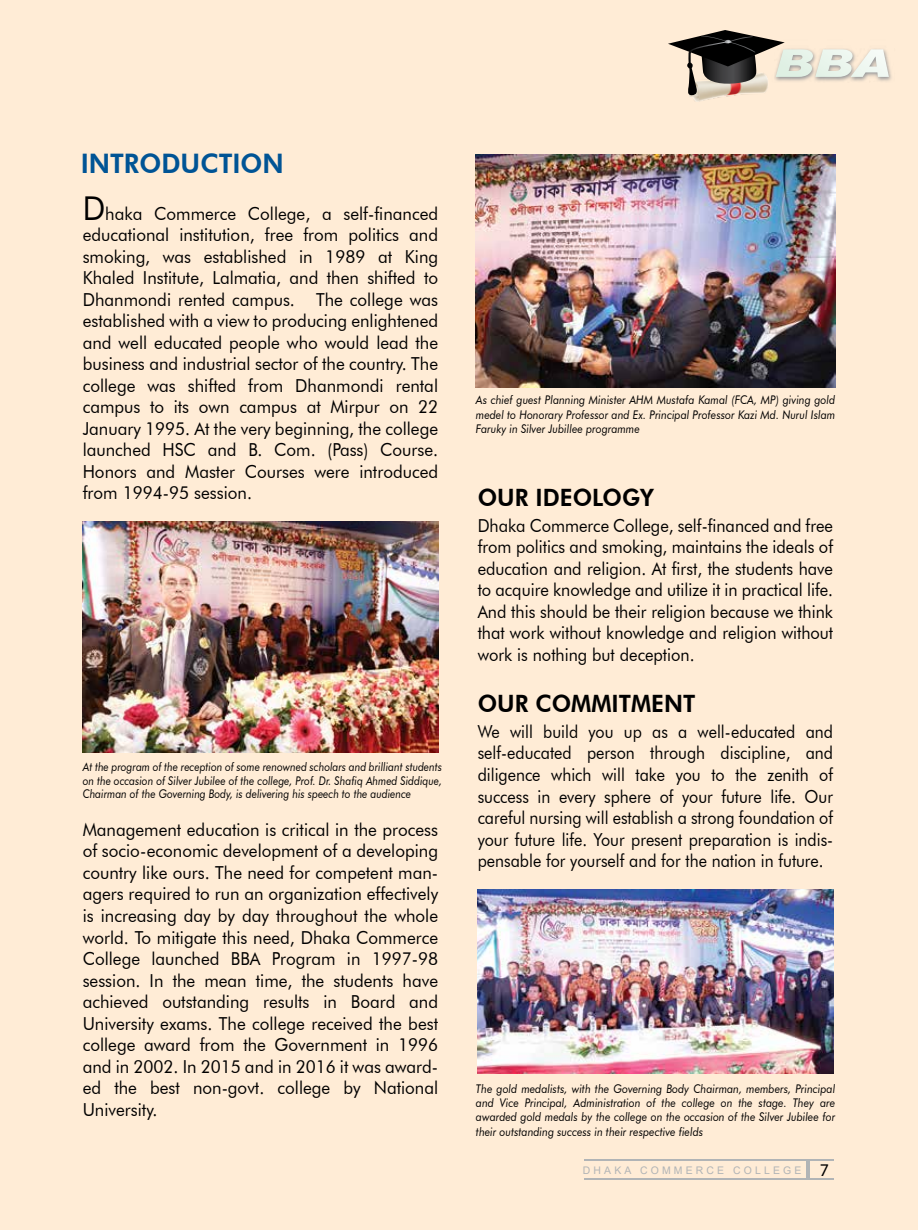
<style>
.page{position:relative;width:918px;height:1232px;background:#fff}
.page>*{position:absolute;margin:0;border:0;box-sizing:border-box;transform-origin:0 0}
.t1{font:800 26.85px "Futura BT";color:#005495;scale:.95 1}
.t2{font:800 23.85px "Futura BT";color:#000;scale:.95 1}
.t3{font:17.85px/21.5px "Futura BT";color:#000;text-align:justify;scale:.95 1}
.t4{font:17.85px/21.5px "Futura BT";color:#000;text-align:justify;scale:.9 1}
.t5{font:17.85px/21.5px "Futura BT";color:#000;text-align:justify;scale:.92 1}
.t6{font:italic 12px/14.4px "Futura BT";color:#000;text-align:justify;scale:.9 1}
.t7{font:italic 12px/13.5px "Futura BT";color:#000;text-align:justify;scale:.87 1}
.t8{font:10.5px "Arial";letter-spacing:.3em;color:#b1b4b6}
.s1{font-size:32.85px}
.s2{font-family:"Myriad Pro";font-size:17.85px;color:#000}
</style>
<div class="page">
<div style="left:1px;top:0;width:917px;height:1229px;background:#ffecd6"></div>
<hr style="left:584px;top:1178px;width:250px;height:1px;background:#b1b4b6">
<hr style="left:584px;top:1159px;width:250px;height:1px;background:#b1b4b6">
<hr style="left:807px;top:1160px;width:3px;height:18px;background:#b1b4b6">
<img style="left:689px;top:95px;width:47px;height:7px">
<svg style="left:668px;top:30px;width:221px;height:65px"></svg>
<img style="left:476px;top:154px;width:360px;height:233px">
<img style="left:477px;top:889px;width:356px;height:184px">
<img style="left:83px;top:522px;width:356px;height:230px">
<h1 class="t1" style="left:81px;top:147px;width:215px">INTRODUCTION</h1>
<p class="t3" style="left:83px;top:202px;width:376px"><span class="s1">D</span>haka Commerce College, a self-financed educational institution, free from politics and smoking, was established in 1989 at King Khaled Institute, Lalmatia, and then shifted to Dhanmondi rented campus. The college was established with a view to producing enlightened and well educated people who would lead the business and industrial sector of the country. The college was shifted from Dhanmondi rental campus to its own campus at Mirpur on 22<br>January 1995. At the very beginning, the college launched HSC and B. Com. (Pass) Course.<br>Honors and Master Courses were introduced from 1994-95 session.</p>
<p class="t7" style="left:83px;top:760px;width:415px">At the program of the reception of some renowned scholars and brilliant students on the occasion of Silver Jubilee of the college, Prof. Dr. Shafiq Ahmed Siddique, Chairman of the Governing Body, is delivering his speech to the audience</p>
<p class="t3" style="left:83px;top:818px;width:376px">Management education is critical in the process of socio-economic development of a developing country like ours. The need for competent man&shy;agers required to run an organization effectively is increasing day by day throughout the whole world. To mitigate this need, Dhaka Commerce College launched BBA Program in 1997-98 session. In the mean time, the students have achieved outstanding results in Board and University exams. The college received the best college award from the Government in 1996 and in 2002. In 2015 and in 2016 it was award&shy;ed the best non-govt. college by National University.</p>
<p class="t6" style="left:476px;top:392px;width:401px">As chief guest Planning Minister AHM Mustafa Kamal (FCA, MP) giving gold medel to Honorary Professor and Ex. Principal Professor Kazi Md. Nurul Islam Faruky in Silver Jubillee programme</p>
<h2 class="t2" style="left:478px;top:483px;width:187px">OUR IDEOLOGY</h2>
<p class="t5" style="left:478px;top:514px;width:388px">Dhaka Commerce College, self-financed and free from politics and smoking, maintains the ideals of education and religion. At first, the students have to acquire knowledge and utilize it in practical life.<br>And this should be their religion because we think that work without knowledge and religion without work is nothing but deception.</p>
<h2 class="t2" style="left:478px;top:689px;width:231px">OUR COMMITMENT</h2>
<p class="t4" style="left:478px;top:720px;width:396px">We will build you up as a well-educated and self-educated person through discipline, and diligence which will take you to the zenith of success in every sphere of your future life. Our careful nursing will establish a strong foundation of your future life. Your present preparation is indis&shy;pensable for yourself and for the nation in future.</p>
<p class="t6" style="left:476px;top:1080px;width:401px">The gold medalists, with the Governing Body Chairman, members, Principal and Vice Principal, Administration of the college on the stage. They are awarded gold medals by the college on the occasion of the Silver Jubilee for their outstanding success in their respective fields</p>
<p class="t8" style="left:583px;top:1162px;width:248px">DHAKA COMMERCE COLLEGE <span class="s2">7</span></p>
</div>
